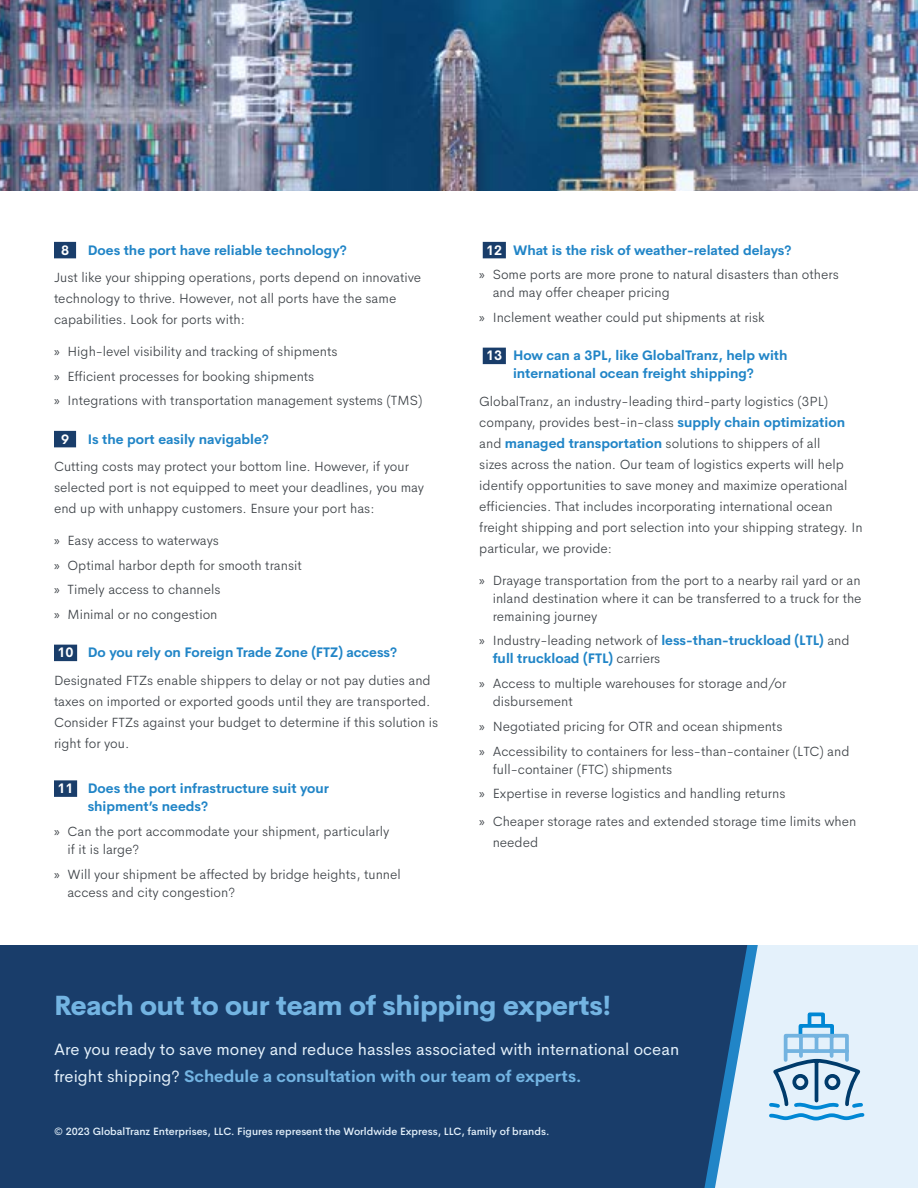
<style>
.page{position:relative;width:918px;height:1188px;background:#fff}
.page>*{position:absolute;margin:0;border:0;box-sizing:border-box;transform-origin:0 0}
.t1{font:800 27px "Cerebri Sans";letter-spacing:-.01em;color:#73b4e2}
.t2{font:16.5px/27px "Cerebri Sans";color:#e4f1fb}
.t3{font:300 13.5px/21px "Cerebri Sans";color:#3c4146}
.t4{font:700 13.5px/18px "Cerebri Sans";color:#2185c7}
.t5{font:700 13.5px "Cerebri Sans";color:#fff}
.t6{font:500 10.5px "Cerebri Sans";color:#e4f1fb}
.s1{font-family:"Myriad Pro";font-weight:400}
.s2{font-weight:700;color:#fff}
.s3{font-weight:700;color:#2185c7}
.s4{color:#fff}
.s5{font-family:"Myriad Pro";font-weight:400;color:#3c4146}
.s6{font-weight:300;color:#3c4146}
.s7{font-weight:700;color:#73b4e2}
</style>
<div class="page">
<div style="left:0;top:945px;width:918px;height:243px;background:#193d6a"></div>
<img style="left:0;top:0;width:918px;height:190px">
<div style="left:54px;top:242px;width:22px;height:16px;background:#193d6a"></div>
<div style="left:54px;top:431px;width:22px;height:16px;background:#193d6a"></div>
<div style="left:54px;top:645px;width:23px;height:16px;background:#193d6a"></div>
<div style="left:54px;top:780px;width:23px;height:17px;background:#193d6a"></div>
<div style="left:483px;top:242px;width:23px;height:16px;background:#193d6a"></div>
<div style="left:483px;top:348px;width:23px;height:16px;background:#193d6a"></div>
<svg style="left:704px;top:1129px;width:11px;height:59px"></svg>
<svg style="left:715px;top:945px;width:203px;height:243px;background:#c8dcec"></svg>
<svg style="left:767px;top:1011px;width:99px;height:111px;background:#b3d2e8"></svg>
<p class="t5" style="left:61px;top:239px;width:10px">8</p>
<p class="t4" style="left:88px;top:240px;width:261px">Does the port have reliable technology?</p>
<p class="t3" style="left:54px;top:266px;width:369px">Just like your shipping operations, ports depend on innovative technology to thrive. However, not all ports have the same capabilities. Look for ports with:</p>
<p class="t3" style="left:54px;top:338px;width:370px;line-height:24.8px"><span class="s1">»</span> High-level visibility and tracking of shipments<br><span class="s1">»</span> Efficient processes for booking shipments<br><span class="s1">»</span> Integrations with transportation management systems (TMS)</p>
<p class="t5" style="left:61px;top:428px;width:10px">9</p>
<p class="t4" style="left:88px;top:429px;width:183px">Is the port easily navigable?</p>
<p class="t3" style="left:54px;top:455px;width:372px">Cutting costs may protect your bottom line. However, if your selected port is not equipped to meet your deadlines, you may end up with unhappy customers. Ensure your port has:</p>
<p class="t3" style="left:54px;top:527px;width:249px;line-height:24.8px"><span class="s1">»</span> Easy access to waterways<br><span class="s1">»</span> Optimal harbor depth for smooth transit <span class="s1">»</span> Timely access to channels<br><span class="s1">»</span> Minimal or no congestion</p>
<p class="t3" style="left:54px;top:638px;width:378px;line-height:27.8px"><span class="s2">10</span> <span class="s3">Do you rely on Foreign Trade Zone (FTZ) access?<br></span>Designated FTZs enable shippers to delay or not pay duties and</p>
<p class="t3" style="left:54px;top:690px;width:386px">taxes on imported or exported goods until they are transported.<br>Consider FTZs against your budget to determine if this solution is right for you.</p>
<p class="t4" style="left:88px;top:778px;width:243px;text-indent:-30px"><span class="s4">11</span> Does the port infrastructure suit your shipment’s needs?</p>
<p class="t3" style="left:68px;top:821px;width:324px;line-height:18px;text-indent:-14px"><span class="s1">»</span> Can the port accommodate your shipment, particularly if it is large?</p>
<p class="t3" style="left:68px;top:864px;width:335px;line-height:18px;text-indent:-14px"><span class="s1">»</span> Will your shipment be affected by bridge heights, tunnel access and city congestion?</p>
<p class="t3" style="left:479px;top:236px;width:361px;line-height:24.8px;text-indent:7px"><span class="s2">12</span> <span class="s3">What is the risk of weather-related delays?<br></span><span class="s1">»</span> Some ports are more prone to natural disasters than others</p>
<p class="t3" style="left:479px;top:279px;width:287px;line-height:24.8px;text-indent:14px">and may offer cheaper pricing<br><span class="s1">»</span> Inclement weather could put shipments at risk</p>
<p class="t4" style="left:486px;top:345px;width:303px;text-align:center"><span class="s4">13</span> How can a 3PL, like GlobalTranz, help with international ocean freight shipping?</p>
<p class="t3" style="left:479px;top:390px;width:385px">GlobalTranz, an industry-leading third-party logistics (3PL) company, provides best-in-class <span class="s3">supply chain optimization </span>and <span class="s3">managed transportation</span> solutions to shippers of all<br>sizes across the nation. Our team of logistics experts will help identify opportunities to save money and maximize operational efficiencies. That includes incorporating international ocean freight shipping and port selection into your shipping strategy. In particular, we provide:</p>
<p class="t3" style="left:493px;top:570px;width:370px;line-height:18px;text-align:justify;text-indent:-14px"><span class="s1">»</span> Drayage transportation from the port to a nearby rail yard or an inland destination where it can be transferred to a truck for the remaining journey</p>
<p class="t4" style="left:493px;top:630px;width:358px;text-indent:-14px"><span class="s5">»</span> <span class="s6">Industry-leading network of</span> less-than-truckload (LTL) <span class="s6">and </span>full truckload (FTL) <span class="s6">carriers</span></p>
<p class="t3" style="left:493px;top:673px;width:295px;line-height:18px;text-indent:-14px"><span class="s1">»</span> Access to multiple warehouses for storage and/or disbursement</p>
<p class="t3" style="left:479px;top:713px;width:372px;line-height:24.8px"><span class="s1">»</span> Negotiated pricing for OTR and ocean shipments<br><span class="s1">»</span> Accessibility to containers for less-than-container (LTC) and</p>
<p class="t3" style="left:479px;top:755px;width:308px;line-height:24.8px;text-indent:14px">full-container (FTC) shipments<br><span class="s1">»</span> Expertise in reverse logistics and handling returns</p>
<p class="t3" style="left:493px;top:810px;width:365px;text-indent:-14px"><span class="s1">»</span> Cheaper storage rates and extended storage time limits when needed</p>
<h1 class="t1" style="left:54px;top:983px;width:559px">Reach out to our team of shipping experts!</h1>
<p class="t2" style="left:54px;top:1034px;width:627px">Are you ready to save money and reduce hassles associated with international ocean freight shipping? <span class="s7">Schedule a consultation with our team of experts.</span></p>
<p class="t6" style="left:54px;top:1123px;width:497px">© 2023 GlobalTranz Enterprises, LLC. Figures represent the Worldwide Express, LLC, family of brands.</p>
</div>
